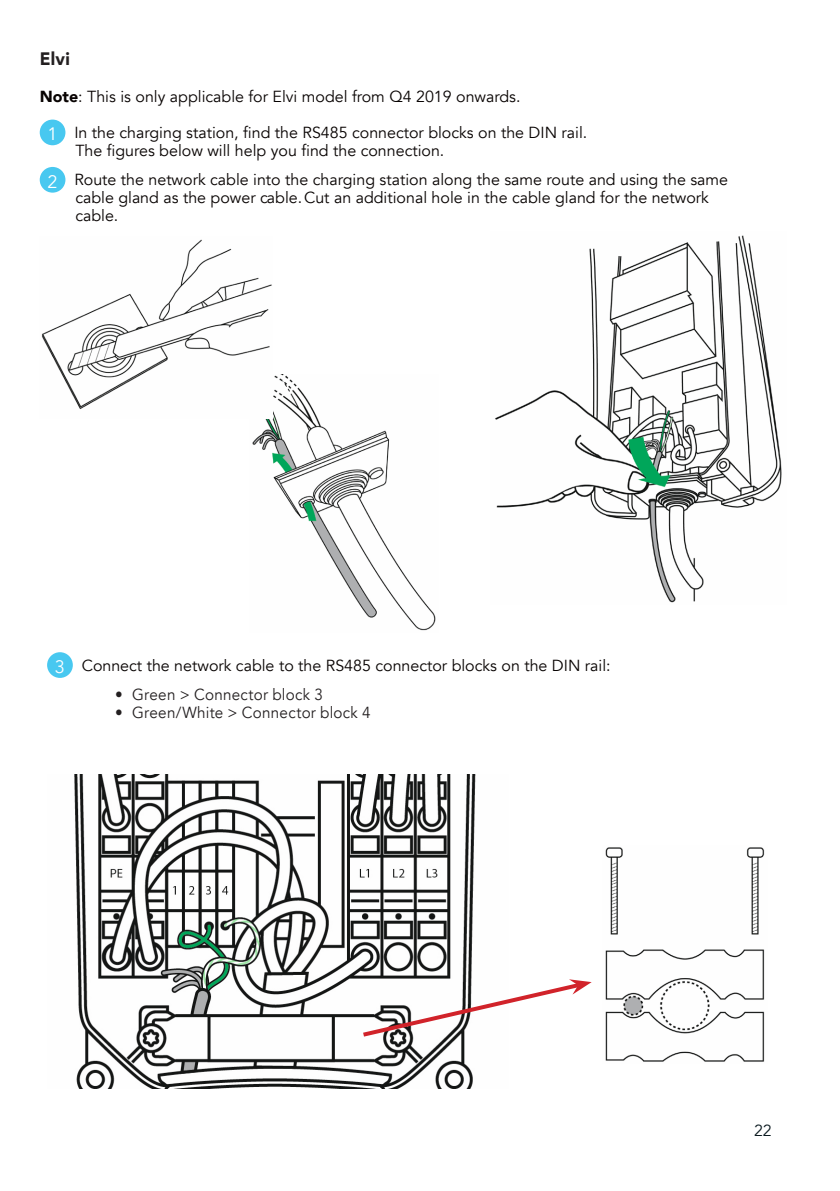
<style>
.page{position:relative;width:840px;height:1191px;background:#fff}
.page>*{position:absolute;margin:0;border:0;box-sizing:border-box;transform-origin:0 0}
.t1{font:900 18px "Avenir";color:#231f20;scale:.95 1}
.t2{font:18px "Avenir";color:#fff}
.t3{font:16px/18px "Avenir";color:#080302}
.t4{font:16px "Avenir";letter-spacing:.015em;color:#231f20;scale:.95 1}
.t5{font:16px "Avenir";color:#0a191f}
.s1{font-weight:900}
</style>
<div class="page">
<img style="left:252px;top:374px;width:184px;height:257px">
<div style="left:40px;top:120px;width:25px;height:25px;background:#48c8f0;border-radius:50%"></div>
<div style="left:40px;top:167px;width:25px;height:26px;background:#48c8f0;border-radius:50%"></div>
<img style="left:495px;top:235px;width:287px;height:368px">
<img style="left:41px;top:239px;width:232px;height:179px">
<div style="left:47px;top:652px;width:26px;height:26px;background:#48c8f0;border-radius:50%"></div>
<img style="left:74px;top:774px;width:402px;height:315px">
<img style="left:605px;top:847px;width:160px;height:215px">
<svg style="left:358px;top:979px;width:233px;height:60px"></svg>
<p class="t1" style="left:40px;top:43px;width:33px">Elvi</p>
<p class="t3" style="left:40px;top:88px;width:482px"><span class="s1">Note</span>: This is only applicable for Elvi model from Q4 2019 onwards.</p>
<p class="t2" style="left:48px;top:123px;width:12px">1</p>
<p class="t3" style="left:74px;top:124px;width:514px">In the charging station, find the RS485 connector blocks on the DIN rail.<br>The figures below will help you find the connection.</p>
<p class="t2" style="left:48px;top:171px;width:12px">2</p>
<p class="t3" style="left:74px;top:171px;width:655px">Route the network cable into the charging station along the same route and using the same cable gland as the power cable. Cut an additional hole in the cable gland for the network cable.</p>
<p class="t2" style="left:55px;top:656px;width:12px">3</p>
<p class="t3" style="left:82px;top:656px;width:530px">Connect the network cable to the RS485 connector blocks on the DIN rail:</p>
<p class="t4" style="left:115px;top:685px;width:220px">• Green &gt; Connector block 3</p>
<p class="t4" style="left:115px;top:703px;width:270px">• Green/White &gt; Connector block 4</p>
<p class="t5" style="left:753px;top:1121px;width:19px">22</p>
</div>
